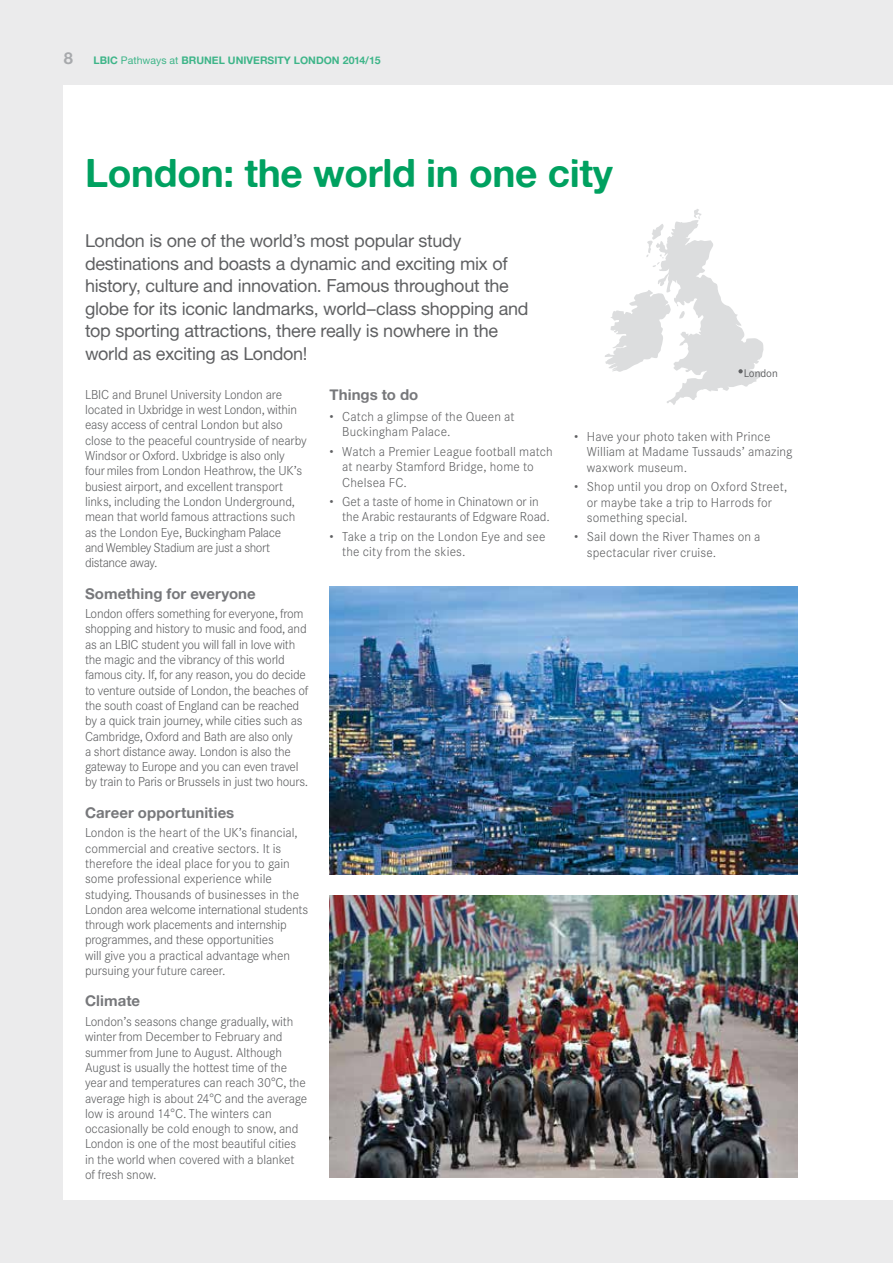
<style>
.page{position:relative;width:893px;height:1263px;background:#ebebec}
.page>*{position:absolute;margin:0;border:0;box-sizing:border-box;transform-origin:0 0}
.t1{font:39px "Alte Haas Grotesk Bold";letter-spacing:-.01em;color:#00a160}
.t2{font:18px/22.5px "Alte Haas Grotesk";letter-spacing:-.015em;color:#5f6062}
.t3{font:15px "Alte Haas Grotesk Bold";letter-spacing:.005em;color:#77787b}
.t4{font:300 12.75px/15.3px "Corporate SBQ";letter-spacing:-.01em;color:#5f6062}
.t5{font:300 12.75px/15.3px "Corporate SBQ";letter-spacing:.01em;color:#5f6062}
.t6{font:10.8px "Corporate SBQ";color:#5f6062}
.t7{font:10.5px "Alte Haas Grotesk Bold";color:#3eb589}
.s1{font-size:16.5px;color:#a7a9ac}
.s2{font-family:"Alte Haas Grotesk"}
</style>
<div class="page">
<div style="left:64px;top:85px;width:829px;height:1114px;background:#fff"></div>
<svg style="left:605px;top:209px;width:159px;height:196px"></svg>
<img style="left:330px;top:586px;width:467px;height:288px">
<img style="left:330px;top:895px;width:467px;height:283px">
<p class="t7" style="left:64px;top:54px;width:318px"><span class="s1">8</span> LBIC <span class="s2">Pathways at</span> BRUNEL UNIVERSITY LONDON 2014/15</p>
<h1 class="t1" style="left:85px;top:149px;width:529px">London: the world in one city</h1>
<p class="t2" style="left:85px;top:229px;width:445px">London is one of the world’s most popular study destinations and boasts a dynamic and exciting mix of history, culture and innovation. Famous throughout the globe for its iconic landmarks, world–class shopping and top sporting attractions, there really is nowhere in the world as exciting as London!</p>
<p class="t4" style="left:85px;top:387px;width:223px">LBIC and Brunel University London are located in Uxbridge in west London, within easy access of central London but also close to the peaceful countryside of nearby Windsor or Oxford. Uxbridge is also only four miles from London Heathrow, the UK’s busiest airport, and excellent transport links, including the London Underground, mean that world famous attractions such as the London Eye, Buckingham Palace<br>and Wembley Stadium are just a short distance away.</p>
<p class="t3" style="left:85px;top:584px;width:172px">Something for everyone</p>
<p class="t4" style="left:85px;top:606px;width:225px">London offers something for everyone, from shopping and history to music and food, and as an LBIC student you will fall in love with the magic and the vibrancy of this world famous city. If, for any reason, you do decide to venture outside of London, the beaches of the south coast of England can be reached by a quick train journey, while cities such as Cambridge, Oxford and Bath are also only<br>a short distance away. London is also the gateway to Europe and you can even travel by train to Paris or Brussels in just two hours.</p>
<p class="t3" style="left:85px;top:803px;width:151px">Career opportunities</p>
<p class="t4" style="left:85px;top:825px;width:224px">London is the heart of the UK’s financial, commercial and creative sectors. It is therefore the ideal place for you to gain some professional experience while studying. Thousands of businesses in the London area welcome international students through work placements and internship programmes, and these opportunities<br>will give you a practical advantage when pursuing your future career.</p>
<p class="t3" style="left:85px;top:992px;width:57px">Climate</p>
<p class="t4" style="left:85px;top:1014px;width:224px">London’s seasons change gradually, with winter from December to February and summer from June to August. Although August is usually the hottest time of the year and temperatures can reach 30°C, the average high is about 24°C and the average low is around 14°C. The winters can occasionally be cold enough to snow, and London is one of the most beautiful cities in the world when covered with a blanket of fresh snow.</p>
<p class="t3" style="left:330px;top:385px;width:90px">Things to do</p>
<p class="t5" style="left:342px;top:409px;width:174px;text-indent:-13px">• Catch a glimpse of the Queen at<br>Buckingham Palace.</p>
<p class="t5" style="left:342px;top:444px;width:212px;text-indent:-13px">• Watch a Premier League football match at nearby Stamford Bridge, home to<br>Chelsea FC.</p>
<p class="t4" style="left:342px;top:494px;width:209px;text-indent:-13px">• Get a taste of home in Chinatown or in the Arabic restaurants of Edgware Road.</p>
<p class="t5" style="left:342px;top:529px;width:205px;text-indent:-13px">• Take a trip on the London Eye and see the city from the skies.</p>
<p class="t6" style="left:744px;top:367px;width:36px">London</p>
<p class="t5" style="left:587px;top:429px;width:207px;text-indent:-13px">• Have your photo taken with Prince<br>William at Madame Tussauds’ amazing waxwork museum.</p>
<p class="t5" style="left:587px;top:479px;width:202px;text-indent:-13px">• Shop until you drop on Oxford Street, or maybe take a trip to Harrods for something special.</p>
<p class="t5" style="left:587px;top:529px;width:175px;text-indent:-13px">• Sail down the River Thames on a spectacular river cruise.</p>
</div>
